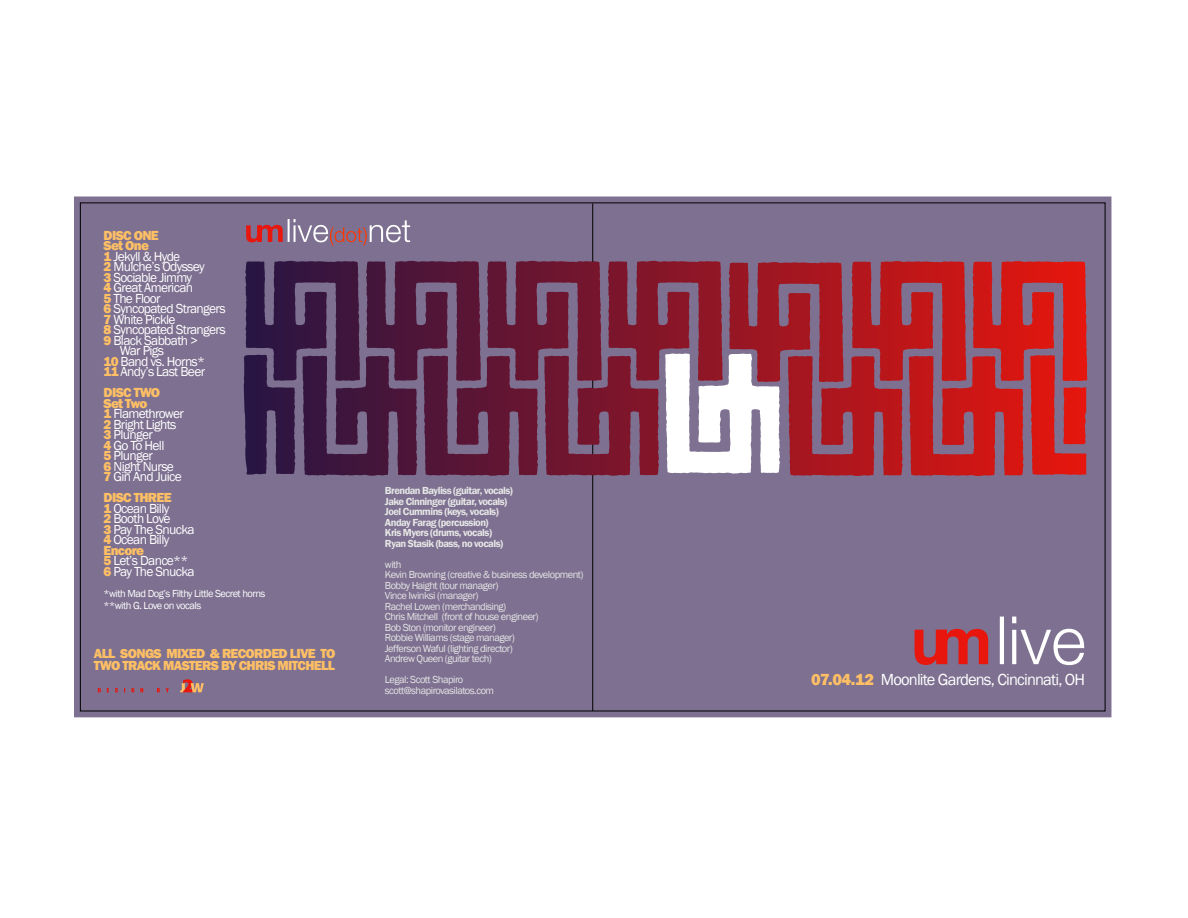
<style>
.page{position:relative;width:1188px;height:918px;background:#fff}
.page>*{position:absolute;margin:0;border:0;box-sizing:border-box;transform-origin:0 0}
.t1{font:16.5px "Franklin Gothic";letter-spacing:-.05em;color:#fff}
.t2{font:13.5px/10.5px "Franklin Gothic";letter-spacing:-.05em;color:#fff}
.t3{font:800 13.5px/12px "Franklin Gothic";letter-spacing:-.05em;color:#febf65}
.t4{font:10.5px/10.5px "Franklin Gothic";letter-spacing:-.05em;color:#e6e6e6}
.t5{font:600 10.5px/10.5px "Franklin Gothic";letter-spacing:-.05em;color:#e6e6e6}
.t6{font:10.5px/12px "Franklin Gothic";letter-spacing:-.05em;color:#fff}
.s1{font-weight:800;color:#febf65}
</style>
<div class="page">
<div style="left:74px;top:197px;width:1037px;height:520px;background:#7d7090"></div>
<svg style="left:80px;top:202px;width:1025px;height:509px;background:#7d6280"></svg>
<svg style="left:592px;top:203px;width:1px;height:508px"></svg>
<svg style="left:246px;top:225px;width:37px;height:17px"></svg>
<hr style="left:288px;top:219px;width:2px;height:23px;background:#fff">
<svg style="left:294px;top:219px;width:116px;height:27px;background:#958098"></svg>
<svg style="left:915px;top:629px;width:73px;height:36px;background:#bb3b42"></svg>
<hr style="left:1000px;top:617px;width:4px;height:47px;background:#fff">
<svg style="left:1012px;top:630px;width:4px;height:34px"></svg>
<svg style="left:1012px;top:617px;width:4px;height:6px"></svg>
<svg style="left:1021px;top:629px;width:63px;height:36px"></svg>
<svg style="left:98px;top:688px;width:3px;height:4px"></svg>
<svg style="left:115px;top:688px;width:3px;height:4px"></svg>
<svg style="left:131px;top:688px;width:3px;height:4px"></svg>
<svg style="left:140px;top:688px;width:3px;height:4px"></svg>
<svg style="left:157px;top:688px;width:3px;height:4px"></svg>
<svg style="left:166px;top:688px;width:3px;height:4px"></svg>
<svg style="left:180px;top:679px;width:24px;height:13px"></svg>
<svg style="left:244px;top:354px;width:842px;height:121px;background:#8d4358"></svg>
<p class="t3" style="left:104px;top:229px;width:57px">DISC ONE</p>
<p class="t3" style="left:104px;top:240px;width:47px">Set One</p>
<p class="t2" style="left:104px;top:251px;width:78px"><span class="s1">1</span> Jekyll &amp; Hyde</p>
<p class="t2" style="left:104px;top:262px;width:103px"><span class="s1">2</span> Mulche’s Odyssey</p>
<p class="t2" style="left:104px;top:272px;width:90px"><span class="s1">3</span> Sociable Jimmy</p>
<p class="t2" style="left:104px;top:283px;width:91px"><span class="s1">4</span> Great American</p>
<p class="t2" style="left:104px;top:293px;width:59px"><span class="s1">5</span> The Floor</p>
<p class="t2" style="left:104px;top:304px;width:124px"><span class="s1">6</span> Syncopated Strangers</p>
<p class="t2" style="left:104px;top:314px;width:74px"><span class="s1">7</span> White Pickle</p>
<p class="t2" style="left:104px;top:325px;width:124px"><span class="s1">8</span> Syncopated Strangers</p>
<p class="t2" style="left:104px;top:335px;width:96px"><span class="s1">9</span> Black Sabbath &gt;</p>
<p class="t2" style="left:120px;top:346px;width:46px">War Pigs</p>
<p class="t2" style="left:104px;top:356px;width:103px"><span class="s1">10</span> Band vs. Horns*</p>
<p class="t2" style="left:104px;top:367px;width:103px"><span class="s1">11</span> Andy’s Last Beer</p>
<p class="t2" style="left:104px;top:388px;width:82px"><span class="s1">DISC TWO<br>Set Two<br>1</span> Flamethrower<br><span class="s1">2</span> Bright Lights<br><span class="s1">3</span> Plunger<br><span class="s1">4</span> Go To Hell<br><span class="s1">5</span> Plunger<br><span class="s1">6</span> Night Nurse<br><span class="s1">7</span> Gin And Juice</p>
<p class="t2" style="left:104px;top:493px;width:93px"><span class="s1">DISC THREE<br>1</span> Ocean Billy<br><span class="s1">2</span> Booth Love<br><span class="s1">3</span> Pay The Snucka<br><span class="s1">4</span> Ocean Billy<br><span class="s1">Encore<br>5</span> Let’s Dance**<br><span class="s1">6</span> Pay The Snucka</p>
<p class="t6" style="left:104px;top:588px;width:163px">*with Mad Dog’s Filthy Little Secret horns **with G. Love on vocals</p>
<p class="t3" style="left:94px;top:648px;width:243px">ALL SONGS MIXED &amp; RECORDED LIVE TO<br>TWO TRACK MASTERS BY CHRIS MITCHELL</p>
<p class="t5" style="left:385px;top:486px;width:130px">Brendan Bayliss (guitar, vocals)<br>Jake Cinninger (guitar, vocals)<br>Joel Cummins (keys, vocals)<br>Anday Farag (percussion)<br>Kris Myers (drums, vocals)<br>Ryan Stasik (bass, no vocals)</p>
<p class="t4" style="left:385px;top:559px;width:200px">with<br>Kevin Browning (creative &amp; business development)<br>Bobby Haight (tour manager)<br>Vince Iwinksi (manager)<br>Rachel Lowen (merchandising)<br>Chris Mitchell (front of house engineer)<br>Bob Ston (monitor engineer)<br>Robbie Williams (stage manager)<br>Jefferson Waful (lighting director)<br>Andrew Queen (guitar tech)</p>
<p class="t4" style="left:385px;top:675px;width:111px">Legal: Scott Shapiro scott@shapirovasilatos.com</p>
<p class="t1" style="left:811px;top:670px;width:276px"><span class="s1">07.04.12</span> Moonlite Gardens, Cincinnati, OH</p>
</div>
